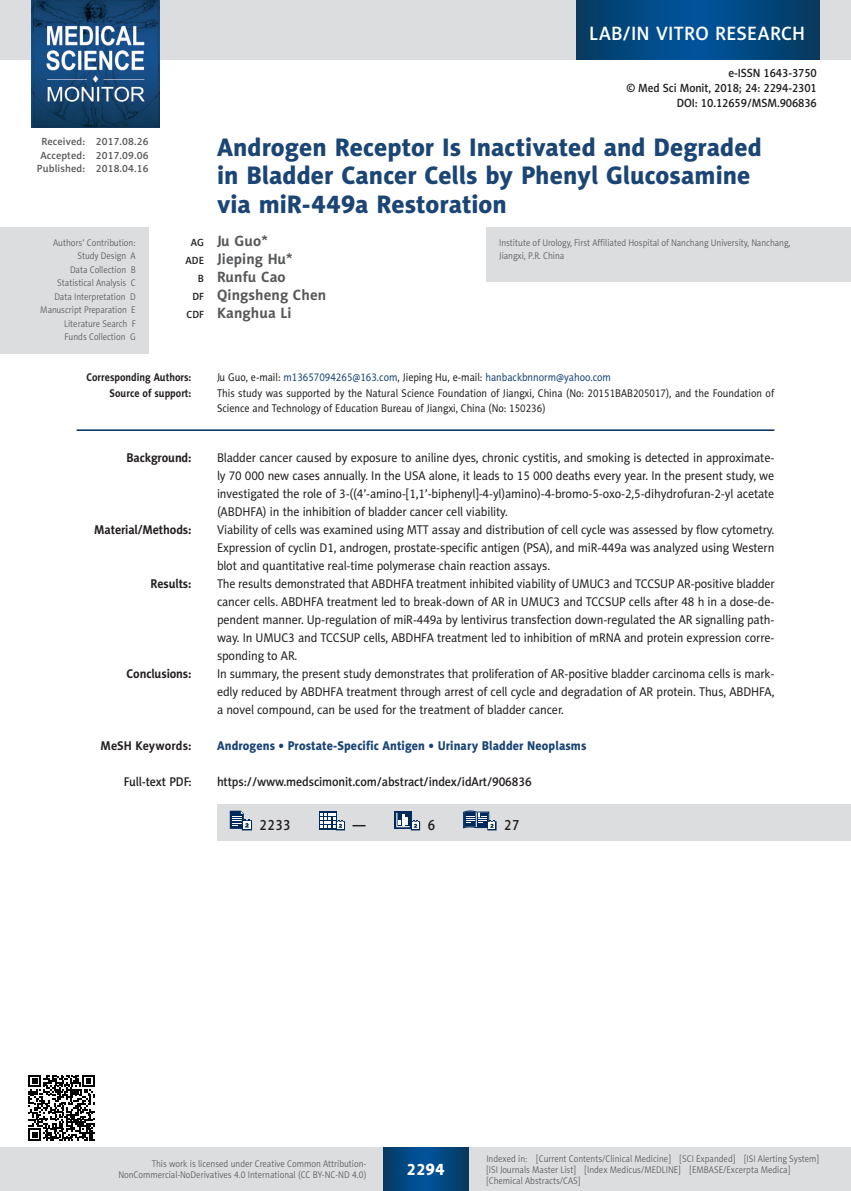
<style>
.page{position:relative;width:851px;height:1191px;background:#fff}
.page>*{position:absolute;margin:0;border:0;box-sizing:border-box;transform-origin:0 0}
.MSM_Tytul{font:25.5px/28.5px "Naomi Sans EFN Heavy";color:#1a4574}
.t1{font:19.5px "Naomi Sans EFN Medium";letter-spacing:.01em;color:#fff}
.t2{font:16.5px "Naomi Sans EFN Heavy";color:#fff}
.MSM_Autorzy{font:700 15px "Naomi Sans EFN";letter-spacing:.01em;color:#57585a}
.MSM_dane{font:15px "Naomi Sans EFN Medium";letter-spacing:.03em;color:#231f20;scale:.9 1}
.MSM_Summary_body{font:12.75px/18px "Naomi Sans EFN";letter-spacing:-.01em;color:#231f20;text-align:justify;scale:.95 1}
.MSM_Summary_body-2{font:12.75px/18px "Naomi Sans EFN";letter-spacing:-.01em;color:#231f20;text-align:justify;scale:.94 1}
.MSM_full_text_pdf{font:12.75px "Naomi Sans EFN Medium";letter-spacing:-.01em;color:#231f20;scale:.95 1}
.MSM_keywords{font:12.75px "Naomi Sans EFN Heavy";letter-spacing:.01em;color:#1a4574;scale:.95 1}
.MSM_Summary_body-3{font:700 12.75px "Naomi Sans EFN";letter-spacing:-.01em;color:#231f20;scale:.95 1}
.MSM_keywords-2{font:700 12.75px "Naomi Sans EFN";letter-spacing:.005em;color:#231f20;scale:.95 1}
.MSM_Summary_body-4{font:700 12.75px "Naomi Sans EFN";letter-spacing:-.01em;color:#231f20;scale:.94 1}
.MSM_full_text_pdf-2{font:12px "Naomi Sans EFN Medium";letter-spacing:-.01em;color:#231f20;scale:.95 1}
.MSM_Support{font:11.25px/15.8px "Naomi Sans EFN";color:#231f20;scale:.9 1}
.MSM_Adres{font:11.25px "Naomi Sans EFN";color:#1a4574;scale:.9 1}
.MSM_Adres-2{font:700 11.25px "Naomi Sans EFN";color:#231f20;scale:.9 1}
.MSM_Support-2{font:700 11.25px "Naomi Sans EFN";color:#231f20;scale:.9 1}
.t3{font:10.5px "Naomi Sans EFN Medium";letter-spacing:.01em;color:#57585a}
.MSM_pagina_sygnatura{font:9.75px/11.2px "Naomi Sans EFN Light";color:#57585a;scale:.9 1}
.MSM_Afiliacja{font:9.75px/13.5px "Naomi Sans EFN Light";color:#57585a;scale:.9 1}
.s1{font-family:"Naomi Sans EFN Medium";font-weight:400;font-size:10.5px;color:#231f20}
.s2{color:#231f20}
</style>
<div class="page">
<div style="left:217px;top:804px;width:633px;height:36px;background:#dcdddf"></div>
<svg style="left:230px;top:810px;width:22px;height:20px"></svg>
<div style="left:319px;top:811px;width:17px;height:18px;background:#00295c"></div>
<svg style="left:320px;top:812px;width:25px;height:18px"></svg>
<div style="left:394px;top:811px;width:18px;height:18px;background:#00295c"></div>
<svg style="left:396px;top:813px;width:24px;height:17px"></svg>
<svg style="left:463px;top:810px;width:33px;height:20px"></svg>
<hr style="left:77px;top:429px;width:697px;height:2px;background:#00295c">
<div style="left:0;top:228px;width:148px;height:126px;background:#dcdddf"></div>
<div style="left:486px;top:228px;width:364px;height:54px;background:#dcdddf"></div>
<svg style="left:28px;top:1075px;width:67px;height:66px"></svg>
<hr style="left:850px;top:0;width:1px;height:60px;background:#dcdddf">
<div style="left:0;top:1148px;width:850px;height:43px;background:#dcdddf"></div>
<svg style="left:383px;top:1147px;width:85px;height:43px;background:#02477e"></svg>
<div style="left:0;top:0;width:850px;height:60px;background:#dcdddf"></div>
<img style="left:32px;top:0;width:127px;height:128px">
<svg style="left:576px;top:0;width:243px;height:60px;background:#02477e"></svg>
<h2 class="t1" style="left:589px;top:22px;width:217px">LAB/IN VITRO RESEARCH</h2>
<p class="t3" style="left:41px;top:136px;width:109px">Received: 2017.08.26</p>
<p class="t3" style="left:40px;top:149px;width:110px">Accepted: 2017.09.06</p>
<p class="t3" style="left:37px;top:163px;width:113px">Published: 2018.04.16</p>
<p class="MSM_pagina_sygnatura" style="left:53px;top:237px;width:93px">Authors’ Contribution:</p>
<p class="MSM_pagina_sygnatura" style="left:77px;top:250px;width:66px">Study Design A</p>
<p class="MSM_pagina_sygnatura" style="left:70px;top:264px;width:74px">Data Collection B</p>
<p class="MSM_pagina_sygnatura" style="left:57px;top:277px;width:89px">Statistical Analysis C</p>
<p class="MSM_pagina_sygnatura" style="left:54px;top:291px;width:92px">Data Interpretation D</p>
<p class="MSM_pagina_sygnatura" style="left:40px;top:304px;width:107px">Manuscript Preparation E</p>
<p class="MSM_pagina_sygnatura" style="left:64px;top:318px;width:81px">Literature Search F</p>
<p class="MSM_pagina_sygnatura" style="left:65px;top:331px;width:80px">Funds Collection G</p>
<p class="MSM_full_text_pdf-2" style="left:728px;top:66px;width:95px">e-ISSN 1643-3750</p>
<p class="MSM_full_text_pdf-2" style="left:626px;top:81px;width:202px">© Med Sci Monit, 2018; 24: 2294-2301</p>
<p class="MSM_full_text_pdf-2" style="left:676px;top:96px;width:149px">DOI: 10.12659/MSM.906836</p>
<p class="MSM_Tytul" style="left:217px;top:132px;width:546px">Androgen Receptor Is Inactivated and Degraded in Bladder Cancer Cells by Phenyl Glucosamine via miR-449a Restoration</p>
<p class="MSM_Autorzy" style="left:191px;top:232px;width:79px"><span class="s1">AG</span> Ju Guo*</p>
<p class="MSM_Autorzy" style="left:185px;top:250px;width:109px"><span class="s1">ADE</span> Jieping Hu*</p>
<p class="MSM_Autorzy" style="left:198px;top:268px;width:89px"><span class="s1">B</span> Runfu Cao</p>
<p class="MSM_Autorzy" style="left:192px;top:286px;width:135px"><span class="s1">DF</span> Qingsheng Chen</p>
<p class="MSM_Autorzy" style="left:186px;top:304px;width:107px"><span class="s1">CDF</span> Kanghua Li</p>
<p class="MSM_Afiliacja" style="left:499px;top:236px;width:325px">Institute of Urology, First Affiliated Hospital of Nanchang University, Nanchang,<br>Jiangxi, P.R. China</p>
<p class="MSM_Adres-2" style="left:86px;top:370px;width:118px">Corresponding Authors:</p>
<p class="MSM_Adres" style="left:217px;top:370px;width:439px"><span class="s2">Ju Guo, e-mail:</span> m13657094265@163.com<span class="s2">, Jieping Hu, e-mail:</span> hanbackbnnorm@yahoo.com</p>
<p class="MSM_Support-2" style="left:110px;top:386px;width:92px">Source of support:</p>
<p class="MSM_Support" style="left:217px;top:385px;width:620px">This study was supported by the Natural Science Foundation of Jiangxi, China (No: 20151BAB205017), and the Foundation of<br>Science and Technology of Education Bureau of Jiangxi, China (No: 150236)</p>
<p class="MSM_Summary_body-3" style="left:126px;top:450px;width:70px">Background:</p>
<p class="MSM_Summary_body" style="left:217px;top:449px;width:588px">Bladder cancer caused by exposure to aniline dyes, chronic cystitis, and smoking is detected in approximate&shy;ly 70 000 new cases annually. In the USA alone, it leads to 15 000 deaths every year. In the present study, we investigated the role of 3-((4’-amino-[1,1’-biphenyl]-4-yl)amino)-4-bromo-5-oxo-2,5-dihydrofuran-2-yl acetate (ABDHFA) in the inhibition of bladder cancer cell viability.</p>
<p class="MSM_Summary_body-3" style="left:94px;top:522px;width:104px">Material/Methods:</p>
<p class="MSM_Summary_body" style="left:217px;top:521px;width:588px">Viability of cells was examined using MTT assay and distribution of cell cycle was assessed by flow cytometry.<br>Expression of cyclin D1, androgen, prostate-specific antigen (PSA), and miR-449a was analyzed using Western blot and quantitative real-time polymerase chain reaction assays.</p>
<p class="MSM_Summary_body-4" style="left:150px;top:576px;width:45px">Results:</p>
<p class="MSM_Summary_body-2" style="left:217px;top:575px;width:594px">The results demonstrated that ABDHFA treatment inhibited viability of UMUC3 and TCCSUP AR-positive bladder cancer cells. ABDHFA treatment led to break-down of AR in UMUC3 and TCCSUP cells after 48 h in a dose-de&shy;pendent manner. Up-regulation of miR-449a by lentivirus transfection down-regulated the AR signalling path&shy;way. In UMUC3 and TCCSUP cells, ABDHFA treatment led to inhibition of mRNA and protein expression corre&shy;sponding to AR.</p>
<p class="MSM_Summary_body-3" style="left:127px;top:666px;width:70px">Conclusions:</p>
<p class="MSM_Summary_body" style="left:217px;top:665px;width:588px">In summary, the present study demonstrates that proliferation of AR-positive bladder carcinoma cells is mark&shy;edly reduced by ABDHFA treatment through arrest of cell cycle and degradation of AR protein. Thus, ABDHFA, a novel compound, can be used for the treatment of bladder cancer.</p>
<p class="MSM_keywords-2" style="left:100px;top:738px;width:97px">MeSH Keywords:</p>
<p class="MSM_keywords" style="left:217px;top:738px;width:390px">Androgens • Prostate-Specific Antigen • Urinary Bladder Neoplasms</p>
<p class="MSM_full_text_pdf" style="left:124px;top:774px;width:73px">Full-text PDF:</p>
<p class="MSM_full_text_pdf" style="left:217px;top:774px;width:333px">https://www.medscimonit.com/abstract/index/idArt/906836</p>
<p class="MSM_dane" style="left:259px;top:816px;width:36px">2233</p>
<p class="MSM_dane" style="left:352px;top:816px;width:16px">—</p>
<p class="MSM_dane" style="left:427px;top:816px;width:10px">6</p>
<p class="MSM_dane" style="left:504px;top:816px;width:19px">27</p>
<p class="MSM_pagina_sygnatura" style="left:118px;top:1158px;width:277px;text-align:right">This work is licensed under Creative Common Attribution-<br>NonCommercial-NoDerivatives 4.0 International (CC BY-NC-ND 4.0)</p>
<p class="t2" style="left:406px;top:1159px;width:40px">2294</p>
<p class="MSM_pagina_sygnatura" style="left:486px;top:1152px;width:371px">Indexed in: [Current Contents/Clinical Medicine] [SCI Expanded] [ISI Alerting System] [ISI Journals Master List] [Index Medicus/MEDLINE] [EMBASE/Excerpta Medica] [Chemical Abstracts/CAS]</p>
</div>
